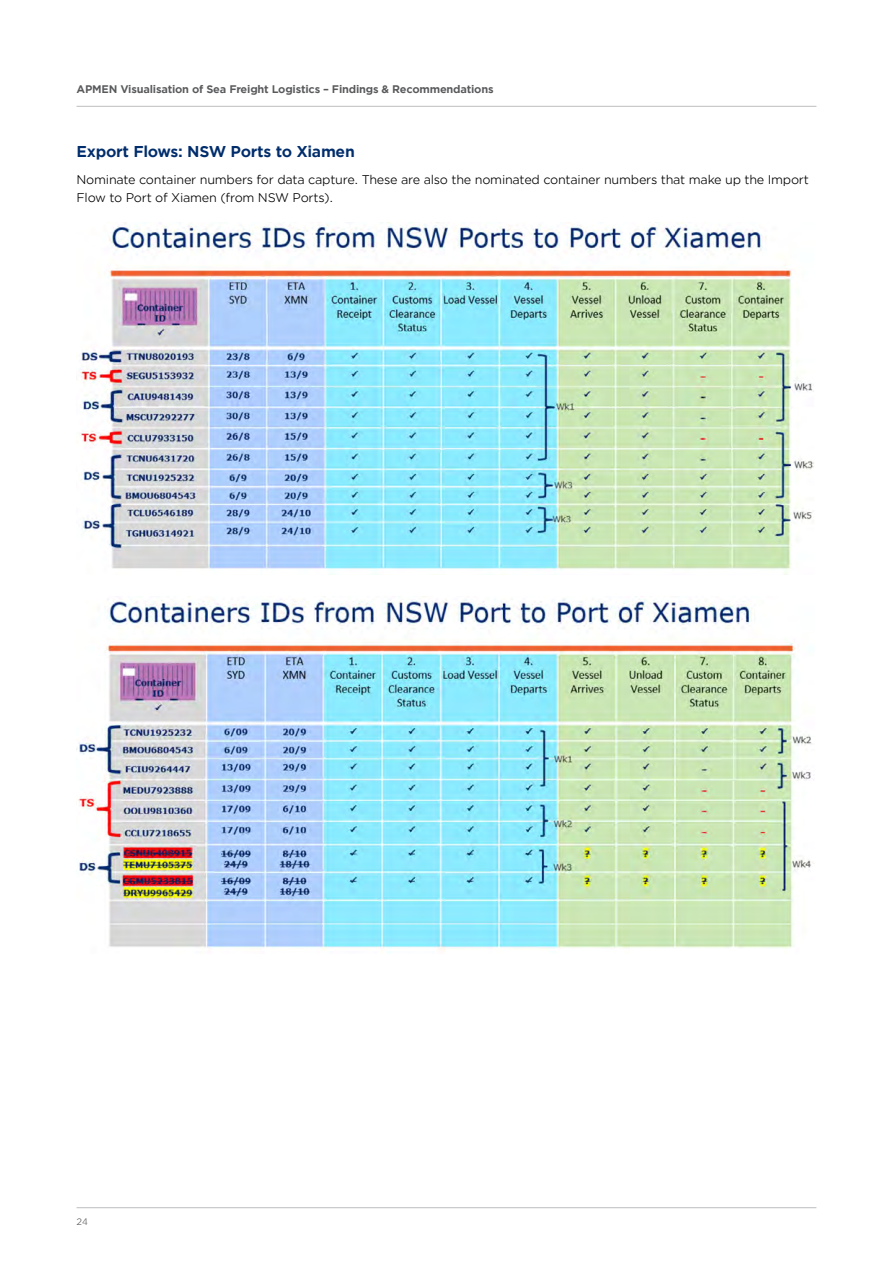
<style>
.page{position:relative;width:893px;height:1263px;background:#fff}
.page>*{position:absolute;margin:0;border:0;box-sizing:border-box;transform-origin:0 0}
._13_Subhead_1__11pt{font:700 15px "Gotham Office";letter-spacing:-.02em;color:#002d6c}
._25_Copyright__5pt{font:12px/18px "Gotham Office";letter-spacing:-.02em;color:#000}
.t1{font:700 10.5px "Gotham Office";letter-spacing:-.02em;color:#58595b}
.t2{font:9px "Gotham Office";color:#58595b}
</style>
<div class="page">
<hr style="left:77px;top:106px;width:739px;height:1px;background:#bcbec0">
<hr style="left:77px;top:1207px;width:739px;height:1px;background:#bcbec0">
<img style="left:78px;top:223px;width:736px;height:352px">
<img style="left:77px;top:596px;width:737px;height:357px">
<p class="t1" style="left:77px;top:82px;width:419px">APMEN Visualisation of Sea Freight Logistics – Findings &amp; Recommendations</p>
<p class="_13_Subhead_1__11pt" style="left:77px;top:141px;width:280px">Export Flows: NSW Ports to Xiamen</p>
<p class="_25_Copyright__5pt" style="left:77px;top:170px;width:734px">Nominate container numbers for data capture. These are also the nominated container numbers that make up the Import<br>Flow to Port of Xiamen (from NSW Ports).</p>
<p class="t2" style="left:77px;top:1215px;width:13px">24</p>
</div>
